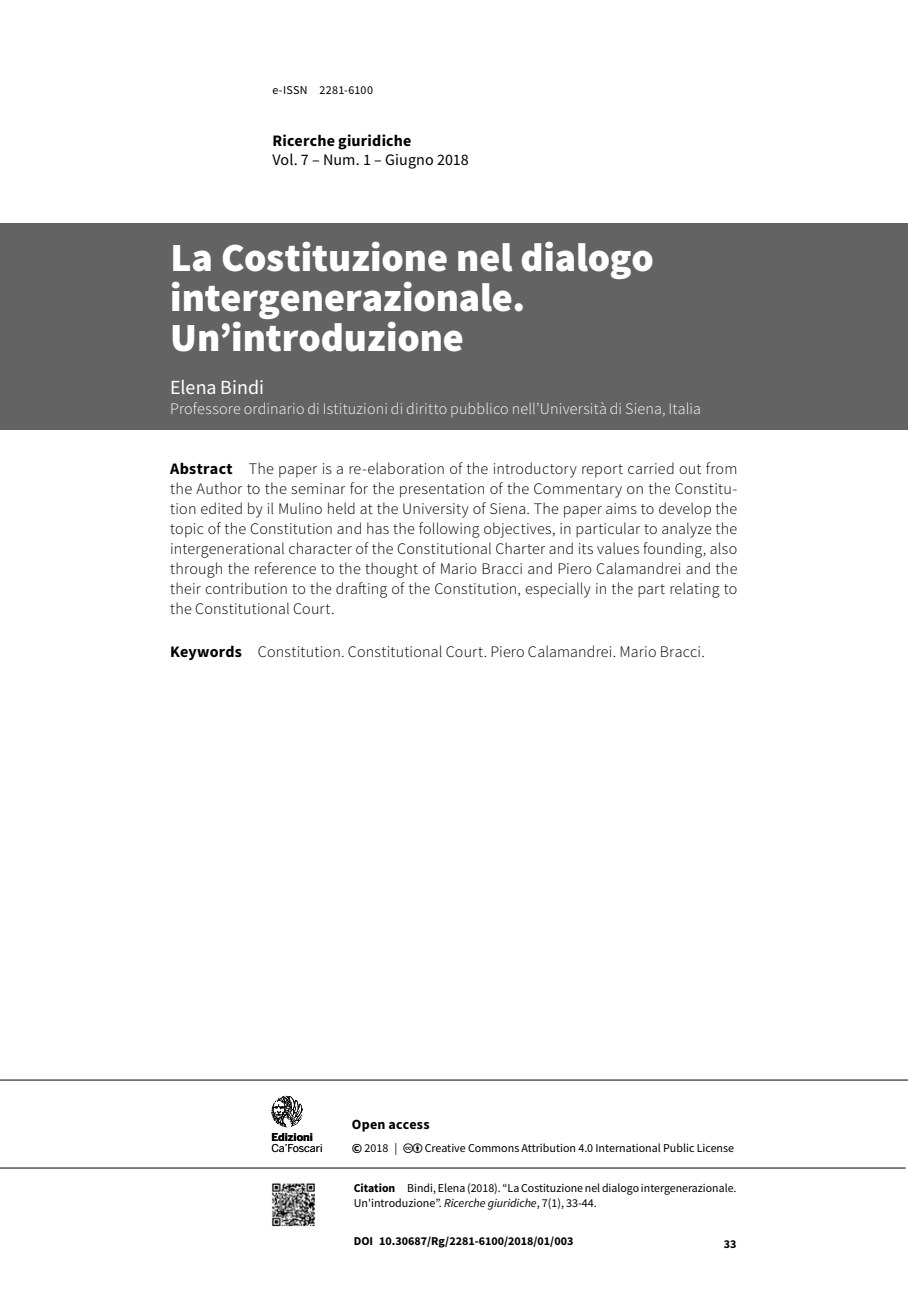
<style>
.page{position:relative;width:908px;height:1304px;background:#fff}
.page>*{position:absolute;margin:0;border:0;box-sizing:border-box;transform-origin:0 0}
._9101-ecf-titolo-sag{font:900 40px/40px "Source Sans Pro";letter-spacing:-.005em;color:#fff}
._9103-ecf-autore-sag{font:20px "Source Sans Pro";letter-spacing:-.005em;color:#fff}
._9105-ecf-abstract{font:300 16px/20px "Source Sans Pro";letter-spacing:.01em;color:#000;text-align:justify}
._9104-ecf-autore-aff{font:300 16px "Source Sans Pro";letter-spacing:.01em;color:#fff}
._9107-ecf-keywords{font:300 16px "Source Sans Pro";letter-spacing:.01em;color:#000}
.t1{font:16px "Source Sans Pro";letter-spacing:.005em;color:#000}
.t2{font:700 16px "Source Sans Pro";letter-spacing:.015em;color:#000}
.t3{font:700 14px "Source Sans Pro";letter-spacing:.02em;color:#000}
.t4{font:12px/15px "Source Sans Pro";color:#000}
.t5{font:700 12px "Source Sans Pro";color:#000}
.t6{font:12px "Source Sans Pro";letter-spacing:.02em;color:#000}
.t7{font:10.8px "Benton Sans";letter-spacing:-.01em;color:#000}
.t8{font:700 10.8px "Benton Sans";color:#000}
.s1{font-weight:700}
.s2{font-weight:700;font-size:14px}
.s3{font-style:italic}
</style>
<div class="page">
<hr style="left:0;top:1168px;width:905px;height:1px;background:#000">
<img style="left:272px;top:1183px;width:43px;height:44px">
<svg style="left:271px;top:1096px;width:32px;height:31px"></svg>
<hr style="left:0;top:1080px;width:907px;height:1px;background:#000">
<div style="left:0;top:223px;width:907px;height:206px;background:#646363"></div>
<p class="t6" style="left:272px;top:82px;width:102px">e-ISSN 2281-6100</p>
<p class="t2" style="left:272px;top:130px;width:141px">Ricerche giuridiche</p>
<p class="t1" style="left:272px;top:150px;width:198px">Vol. 7 – Num. 1 – Giugno 2018</p>
<p class="_9101-ecf-titolo-sag" style="left:170px;top:237px;width:485px">La Costituzione nel dialogo intergenerazionale.<br>Un’introduzione</p>
<p class="_9103-ecf-autore-sag" style="left:170px;top:375px;width:95px">Elena Bindi</p>
<p class="_9104-ecf-autore-aff" style="left:170px;top:399px;width:532px">Professore ordinario di Istituzioni di diritto pubblico nell’Università di Siena, Italia</p>
<p class="_9105-ecf-abstract" style="left:170px;top:459px;width:568px"><span class="s1">Abstract</span> The paper is a re-elaboration of the introductory report carried out from the Author to the seminar for the presentation of the Commentary on the Constitu&shy;tion edited by il Mulino held at the University of Siena. The paper aims to develop the topic of the Constitution and has the following objectives, in particular to analyze the intergenerational character of the Constitutional Charter and its values founding, also through the reference to the thought of Mario Bracci and Piero Calamandrei and the their contribution to the drafting of the Constitution, especially in the part relating to the Constitutional Court.</p>
<p class="_9107-ecf-keywords" style="left:170px;top:642px;width:536px"><span class="s1">Keywords</span> Constitution. Constitutional Court. Piero Calamandrei. Mario Bracci.</p>
<p class="t8" style="left:271px;top:1131px;width:43px">Edizioni</p>
<p class="t7" style="left:271px;top:1142px;width:53px">Ca’Foscari</p>
<p class="t3" style="left:351px;top:1115px;width:79px">Open access</p>
<p class="t4" style="left:351px;top:1140px;width:47px"><span class="s2">©</span> 2018 |</p>
<p class="t4" style="left:424px;top:1140px;width:311px">Creative Commons Attribution 4.0 International Public License</p>
<p class="t4" style="left:353px;top:1181px;width:384px"><span class="s1">Citation</span> Bindi, Elena (2018). “La Costituzione nel dialogo intergenerazionale.<br>Un'introduzione”. <span class="s3">Ricerche giuridiche</span>, 7(1), 33-44.</p>
<p class="t5" style="left:353px;top:1233px;width:221px">DOI 10.30687/Rg/2281-6100/2018/01/003</p>
<p class="t5" style="left:723px;top:1236px;width:14px">33</p>
</div>
